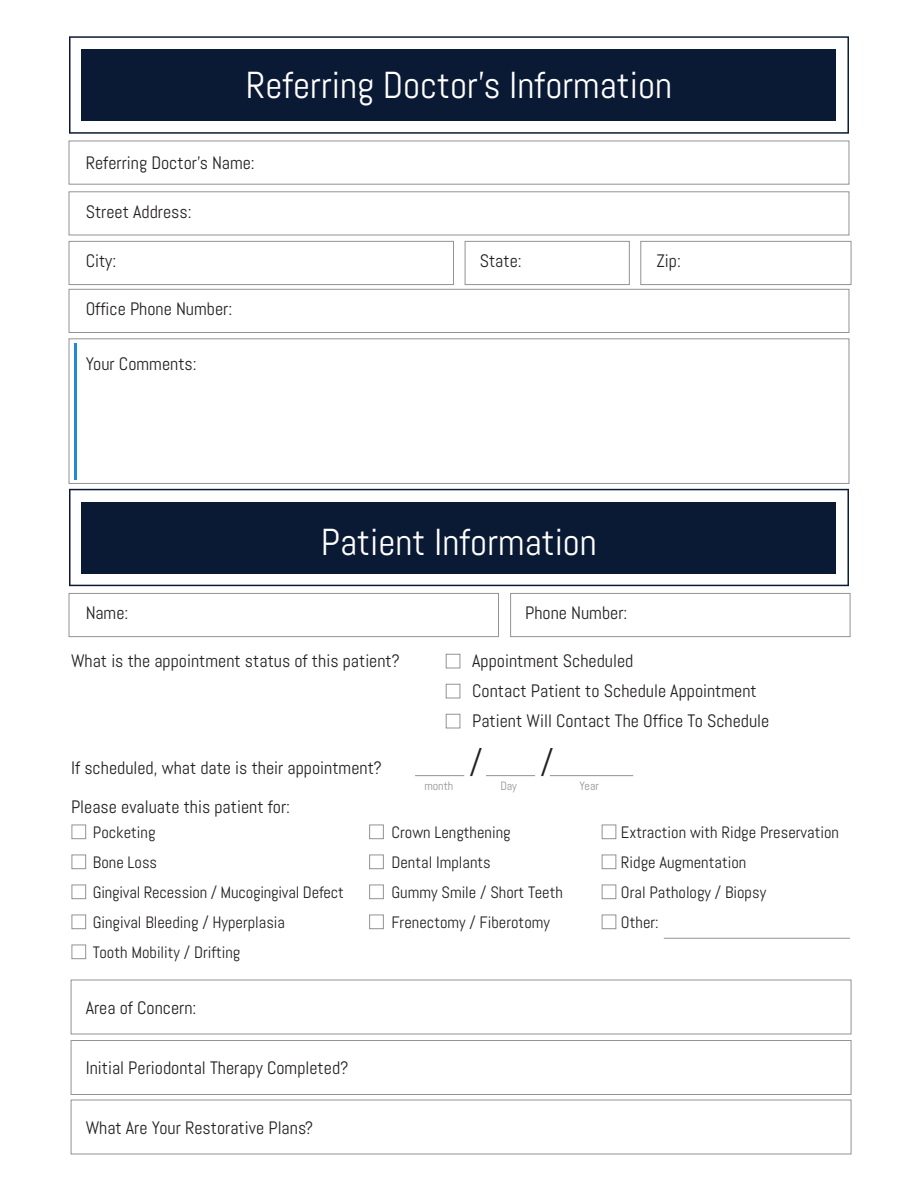
<style>
.page{position:relative;width:918px;height:1188px;background:#fff}
.page>*{position:absolute;margin:0;border:0;box-sizing:border-box;transform-origin:0 0}
.t1{font:37.5px "Abel";color:#fff}
.t2{font:34.2px "Abel";color:#231f20}
.t3{font:18px/30px "Abel";color:#231f20}
.t4{font:16.5px/30px "Abel";color:#231f20}
.t5{font:12px "Abel";color:#919396}
</style>
<div class="page">
<svg style="left:69px;top:36px;width:780px;height:98px"></svg>
<div style="left:82px;top:49px;width:754px;height:72px;background:#0b1a34"></div>
<svg style="left:69px;top:489px;width:780px;height:97px"></svg>
<div style="left:82px;top:502px;width:754px;height:71px;background:#0b1a34"></div>
<div style="left:69px;top:141px;width:780px;height:43px;border:1px solid #919396"></div>
<div style="left:69px;top:192px;width:780px;height:43px;border:1px solid #919396"></div>
<div style="left:69px;top:289px;width:780px;height:44px;border:1px solid #919396"></div>
<div style="left:69px;top:339px;width:780px;height:145px;border:1px solid #919396"></div>
<div style="left:69px;top:241px;width:385px;height:44px;border:1px solid #919396"></div>
<div style="left:69px;top:593px;width:430px;height:44px;border:1px solid #919396"></div>
<div style="left:510px;top:593px;width:340px;height:44px;border:1px solid #919396"></div>
<div style="left:465px;top:241px;width:165px;height:44px;border:1px solid #919396"></div>
<div style="left:641px;top:241px;width:210px;height:44px;border:1px solid #919396"></div>
<hr style="left:74px;top:343px;width:3px;height:137px;background:#218ccc">
<div style="left:446px;top:654px;width:14px;height:14px;border:1px solid #919396"></div>
<div style="left:446px;top:684px;width:14px;height:14px;border:1px solid #919396"></div>
<div style="left:446px;top:714px;width:14px;height:14px;border:1px solid #919396"></div>
<div style="left:72px;top:825px;width:14px;height:14px;border:1px solid #919396"></div>
<hr style="left:415px;top:775px;width:49px;height:1px;background:#919396">
<hr style="left:486px;top:775px;width:49px;height:1px;background:#919396">
<hr style="left:550px;top:775px;width:83px;height:1px;background:#919396">
<hr style="left:664px;top:938px;width:186px;height:1px;background:#919396">
<div style="left:72px;top:855px;width:14px;height:14px;border:1px solid #919396"></div>
<div style="left:72px;top:885px;width:14px;height:14px;border:1px solid #919396"></div>
<div style="left:72px;top:915px;width:14px;height:14px;border:1px solid #919396"></div>
<div style="left:72px;top:945px;width:14px;height:14px;border:1px solid #919396"></div>
<div style="left:369px;top:825px;width:15px;height:14px;border:1px solid #919396"></div>
<div style="left:369px;top:855px;width:15px;height:14px;border:1px solid #919396"></div>
<div style="left:369px;top:885px;width:15px;height:14px;border:1px solid #919396"></div>
<div style="left:369px;top:915px;width:15px;height:14px;border:1px solid #919396"></div>
<div style="left:602px;top:825px;width:14px;height:14px;border:1px solid #919396"></div>
<div style="left:602px;top:855px;width:14px;height:14px;border:1px solid #919396"></div>
<div style="left:602px;top:885px;width:14px;height:14px;border:1px solid #919396"></div>
<div style="left:602px;top:915px;width:14px;height:14px;border:1px solid #919396"></div>
<div style="left:71px;top:980px;width:780px;height:54px;border:1px solid #919396"></div>
<div style="left:71px;top:1040px;width:780px;height:55px;border:1px solid #919396"></div>
<div style="left:71px;top:1100px;width:780px;height:54px;border:1px solid #919396"></div>
<h1 class="t1" style="left:246px;top:61px;width:428px">Referring Doctor’s Information</h1>
<p class="t3" style="left:86px;top:148px;width:171px">Referring Doctor’s Name:</p>
<p class="t3" style="left:86px;top:196px;width:107px">Street Address:</p>
<p class="t3" style="left:86px;top:246px;width:32px">City:</p>
<p class="t3" style="left:86px;top:294px;width:148px">Office Phone Number:</p>
<p class="t3" style="left:86px;top:349px;width:113px">Your Comments:</p>
<p class="t3" style="left:480px;top:246px;width:44px">State:</p>
<p class="t3" style="left:656px;top:246px;width:26px">Zip:</p>
<h1 class="t1" style="left:321px;top:518px;width:278px">Patient Information</h1>
<p class="t3" style="left:86px;top:598px;width:44px">Name:</p>
<p class="t3" style="left:525px;top:598px;width:104px">Phone Number:</p>
<p class="t3" style="left:71px;top:646px;width:330px">What is the appointment status of this patient?</p>
<p class="t3" style="left:472px;top:646px;width:299px">Appointment Scheduled<br>Contact Patient to Schedule Appointment<br>Patient Will Contact The Office To Schedule</p>
<p class="t3" style="left:71px;top:753px;width:312px">If scheduled, what date is their appointment?</p>
<p class="t3" style="left:71px;top:792px;width:221px">Please evaluate this patient for:</p>
<h2 class="t2" style="left:469px;top:741px;width:15px">/</h2>
<h2 class="t2" style="left:540px;top:741px;width:15px">/</h2>
<p class="t5" style="left:424px;top:778px;width:31px">month</p>
<p class="t5" style="left:500px;top:778px;width:18px">Day</p>
<p class="t5" style="left:580px;top:778px;width:21px">Year</p>
<p class="t4" style="left:93px;top:817px;width:253px">Pocketing<br>Bone Loss<br>Gingival Recession / Mucogingival Defect<br>Gingival Bleeding / Hyperplasia<br>Tooth Mobility / Drifting</p>
<p class="t4" style="left:391px;top:817px;width:173px">Crown Lengthening<br>Dental Implants<br>Gummy Smile / Short Teeth<br>Frenectomy / Fiberotomy</p>
<p class="t4" style="left:621px;top:817px;width:220px">Extraction with Ridge Preservation<br>Ridge Augmentation<br>Oral Pathology / Biopsy<br>Other:</p>
<p class="t3" style="left:86px;top:993px;width:112px">Area of Concern:</p>
<p class="t3" style="left:86px;top:1053px;width:264px">Initial Periodontal Therapy Completed?</p>
<p class="t3" style="left:86px;top:1113px;width:229px">What Are Your Restorative Plans?</p>
</div>
